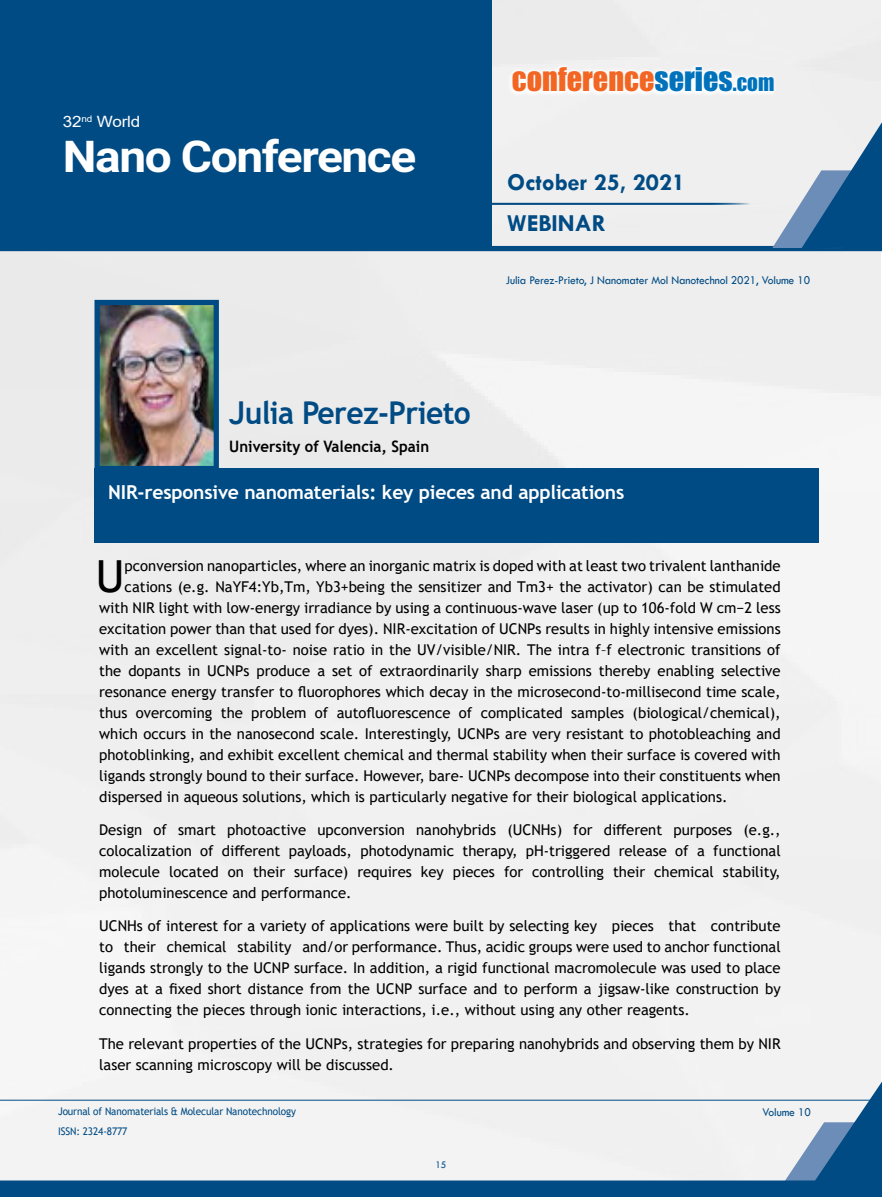
<style>
.page{position:relative;width:882px;height:1197px;background:#fff}
.page>*{position:absolute;margin:0;border:0;box-sizing:border-box;transform-origin:0 0}
.t1{font:44.27px "Trebuchet MS";color:#000}
.t2{font:700 43.93px "Roboto";letter-spacing:-.03em;color:#fff;scale:1.09 1}
.t3{font:700 31.5px "Trebuchet MS";letter-spacing:-.02em;color:#004b84;scale:.95 1}
.t4{font:30.1px "Impact";color:#f26522}
.t5{font:700 24.68px/41.1px "Tw Cen";color:#004b84}
.t6{font:700 19.25px "Trebuchet MS";letter-spacing:-.01em;color:#fff}
.t7{font:700 15.75px "Trebuchet MS";color:#000;scale:.95 1}
.t8{font:15.58px "Arial";letter-spacing:-.01em;color:#fff;scale:1.09 1}
.t9{font:14.88px/21px "Trebuchet MS";color:#000;text-align:justify}
.t10{font:12.25px "Tw Cen";letter-spacing:-.01em;color:#004b84;scale:.95 1}
.t11{font:10.5px "Trebuchet MS";letter-spacing:-.01em;color:#004b84;scale:.95 1}
.t12{font:10.5px "Tw Cen";color:#004b84;scale:.95 1}
.s1{color:#0072bc}
.s2{font-size:21.18px;color:#0072bc}
</style>
<div class="page">
<div style="left:0;top:0;width:881px;height:1076px;background:#f0f0f0"></div>
<div style="left:0;top:0;width:492px;height:247px;background:#004b83"></div>
<svg style="left:0;top:122px;width:882px;height:129px"></svg>
<svg style="left:0;top:1076px;width:882px;height:121px"></svg>
<div style="left:508px;top:64px;width:268px;height:33px;background:#fff"></div>
<hr style="left:486px;top:203px;width:280px;height:2px;background:#004b84">
<img style="left:100px;top:306px;width:113px;height:159px">
<div style="left:94px;top:300px;width:125px;height:171px;border:5px solid #004b84"></div>
<div style="left:94px;top:469px;width:725px;height:74px;background:#004b84"></div>
<p class="t8" style="left:63px;top:111px;width:73px">32<sup>nd</sup> World</p>
<h2 class="t2" style="left:63px;top:126px;width:326px">Nano Conference</h2>
<h3 class="t4" style="left:512px;top:56px;width:264px">CONFERENCE<span class="s1">SERIES</span><span class="s2">.COM</span></h3>
<h3 class="t5" style="left:507px;top:161px;width:179px">October 25, 2021<br>WEBINAR</h3>
<p class="t10" style="left:506px;top:273px;width:322px">Julia Perez-Prieto, J Nanomater Mol Nanotechnol 2021, Volume 10</p>
<h3 class="t3" style="left:229px;top:393px;width:256px">Julia Perez-Prieto</h3>
<p class="t7" style="left:229px;top:436px;width:212px">University of Valencia, Spain</p>
<p class="t6" style="left:108px;top:480px;width:518px">NIR-responsive nanomaterials: key pieces and applications</p>
<h1 class="t1" style="left:96px;top:548px;width:30px">U</h1>
<p class="t9" style="left:125px;top:555px;width:658px">pconversion nanoparticles, where an inorganic matrix is doped with at least two trivalent lanthanide</p>
<p class="t9" style="left:125px;top:576px;width:658px">cations (e.g. NaYF4:Yb,Tm, Yb3+being the sensitizer and Tm3+ the activator) can be stimulated</p>
<p class="t9" style="left:99px;top:597px;width:683px">with NIR light with low-energy irradiance by using a continuous-wave laser (up to 106-fold W cm−2 less</p>
<p class="t9" style="left:99px;top:618px;width:683px">excitation power than that used for dyes). NIR-excitation of UCNPs results in highly intensive emissions</p>
<p class="t9" style="left:99px;top:639px;width:683px">with an excellent signal-to- noise ratio in the UV/visible/NIR. The intra f–f electronic transitions of</p>
<p class="t9" style="left:99px;top:660px;width:683px">the dopants in UCNPs produce a set of extraordinarily sharp emissions thereby enabling selective</p>
<p class="t9" style="left:99px;top:681px;width:683px">resonance energy transfer to fluorophores which decay in the microsecond-to-millisecond time scale,</p>
<p class="t9" style="left:99px;top:702px;width:683px">thus overcoming the problem of autofluorescence of complicated samples (biological/chemical),</p>
<p class="t9" style="left:99px;top:723px;width:683px">which occurs in the nanosecond scale. Interestingly, UCNPs are very resistant to photobleaching and</p>
<p class="t9" style="left:99px;top:744px;width:683px">photoblinking, and exhibit excellent chemical and thermal stability when their surface is covered with</p>
<p class="t9" style="left:99px;top:765px;width:683px">ligands strongly bound to their surface. However, bare- UCNPs decompose into their constituents when</p>
<p class="t9" style="left:99px;top:786px;width:630px">dispersed in aqueous solutions, which is particularly negative for their biological applications.</p>
<p class="t9" style="left:99px;top:819px;width:683px">Design of smart photoactive upconversion nanohybrids (UCNHs) for different purposes (e.g., colocalization of different payloads, photodynamic therapy, pH-triggered release of a functional molecule located on their surface) requires key pieces for controlling their chemical stability, photoluminescence and performance.</p>
<p class="t9" style="left:99px;top:916px;width:683px">UCNHs of interest for a variety of applications were built by selecting key pieces that contribute to their chemical stability and/or performance. Thus, acidic groups were used to anchor functional ligands strongly to the UCNP surface. In addition, a rigid functional macromolecule was used to place dyes at a fixed short distance from the UCNP surface and to perform a jigsaw-like construction by connecting the pieces through ionic interactions, i.e., without using any other reagents.</p>
<p class="t9" style="left:99px;top:1033px;width:683px">The relevant properties of the UCNPs, strategies for preparing nanohybrids and observing them by NIR laser scanning microscopy will be discussed.</p>
<p class="t11" style="left:58px;top:1105px;width:252px">Journal of Nanomaterials &amp; Molecular Nanotechnology</p>
<p class="t10" style="left:762px;top:1104px;width:53px">Volume 10</p>
<p class="t11" style="left:58px;top:1125px;width:75px">ISSN: 2324-8777</p>
<p class="t12" style="left:436px;top:1159px;width:13px">15</p>
</div>
